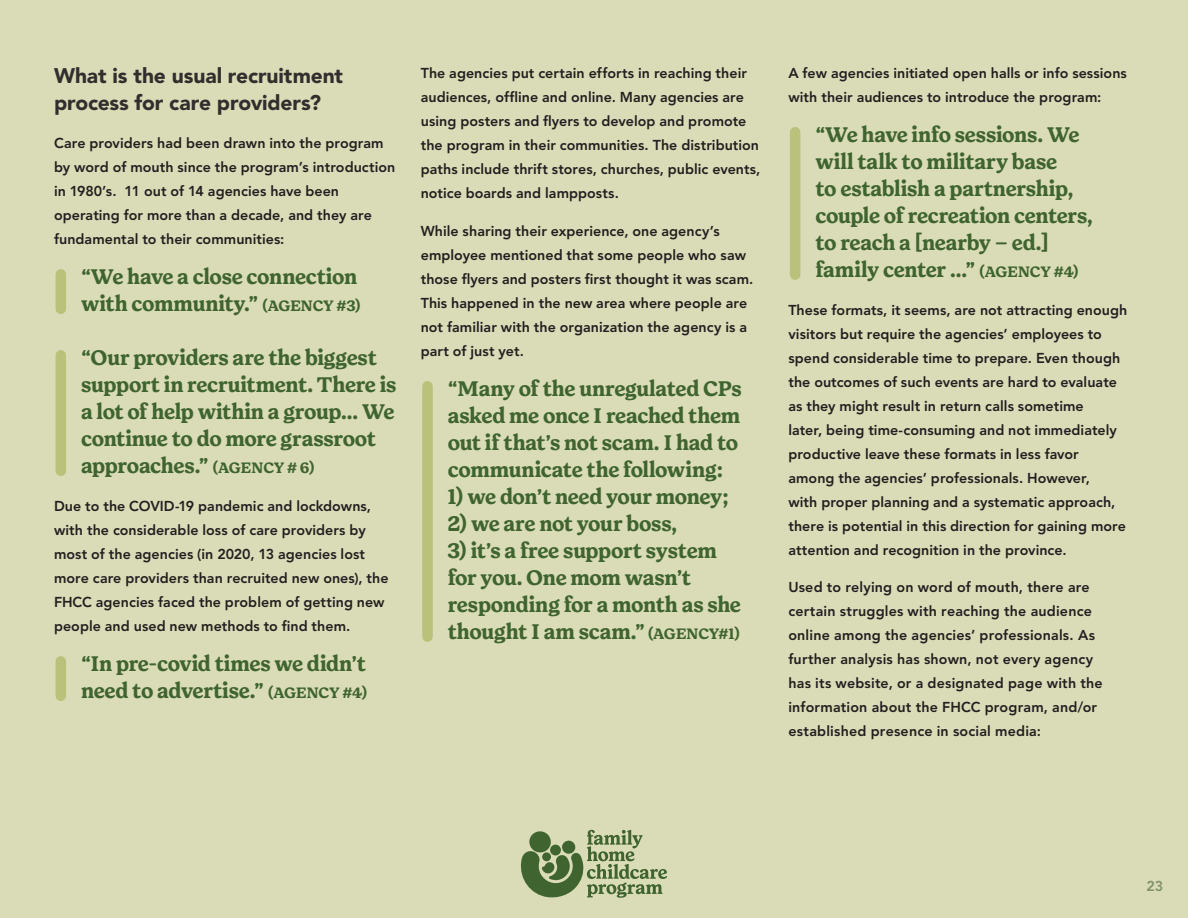
<style>
.page{position:relative;width:1188px;height:918px;background:#dadcb7}
.page>*{position:absolute;margin:0;border:0;box-sizing:border-box;transform-origin:0 0}
.t1{font:700 21px/27px "Forrest";letter-spacing:-.015em;color:#3f642f}
.t2{font:900 21px/27px "Avenir LT Std";letter-spacing:-.005em;color:#322e2e}
.t3{font:800 14.25px/24px "Avenir LT Std";letter-spacing:.005em;color:#221f20}
.t4{font:800 14.25px "Avenir LT Std";color:#80916b}
.s1{font-size:15px}
</style>
<div class="page">
<svg style="left:520px;top:830px;width:147px;height:68px"></svg>
<div style="left:56px;top:274px;width:10px;height:35px;background:#b9c17b"></div>
<div style="left:56px;top:355px;width:10px;height:116px;background:#b9c17b"></div>
<div style="left:56px;top:661px;width:10px;height:35px;background:#b9c17b"></div>
<div style="left:422px;top:386px;width:11px;height:251px;background:#b9c17b"></div>
<div style="left:790px;top:132px;width:10px;height:143px;background:#b9c17b"></div>
<h1 class="t2" style="left:54px;top:62px;width:291px">What is the usual recruitment process for care providers?</h1>
<p class="t3" style="left:54px;top:131px;width:343px">Care providers had been drawn into the program by word of mouth since the program’s introduction in 1980’s. 11 out of 14 agencies have been operating for more than a decade, and they are fundamental to their communities:</p>
<h1 class="t1" style="left:81px;top:264px;width:281px">“We have a close connection with community.” <span class="s1">(AGENCY #3)</span></h1>
<h1 class="t1" style="left:81px;top:345px;width:317px">“Our providers are the biggest support in recruitment. There is a lot of help within a group... We continue to do more grassroot approaches.” <span class="s1">(AGENCY # 6)</span></h1>
<p class="t3" style="left:54px;top:494px;width:336px">Due to the COVID-19 pandemic and lockdowns, with the considerable loss of care providers by most of the agencies (in 2020, 13 agencies lost more care providers than recruited new ones), the FHCC agencies faced the problem of getting new people and used new methods to find them.</p>
<h1 class="t1" style="left:81px;top:651px;width:288px">“In pre-covid times we didn’t need to advertise.” <span class="s1">(AGENCY #4)</span></h1>
<p class="t3" style="left:421px;top:61px;width:341px">The agencies put certain efforts in reaching their audiences, offline and online. Many agencies are using posters and flyers to develop and promote the program in their communities. The distribution paths include thrift stores, churches, public events, notice boards and lampposts.</p>
<p class="t3" style="left:421px;top:219px;width:334px">While sharing their experience, one agency’s employee mentioned that some people who saw those flyers and posters first thought it was scam.<br>This happened in the new area where people are not familiar with the organization the agency is a part of just yet.</p>
<h1 class="t1" style="left:448px;top:376px;width:296px">“Many of the unregulated CPs asked me once I reached them out if that’s not scam. I had to communicate the following:</h1>
<h1 class="t1" style="left:448px;top:484px;width:283px">1) we don’t need your money;</h1>
<h1 class="t1" style="left:448px;top:511px;width:231px">2) we are not your boss,</h1>
<h1 class="t1" style="left:448px;top:538px;width:295px">3) it’s a free support system for you. One mom wasn’t responding for a month as she thought I am scam.” <span class="s1">(AGENCY#1)</span></h1>
<p class="t3" style="left:788px;top:61px;width:340px">A few agencies initiated open halls or info sessions with their audiences to introduce the program:</p>
<h1 class="t1" style="left:815px;top:121px;width:279px">“We have info sessions. We will talk to military base<br>to establish a partnership, couple of recreation centers, to reach a [nearby – ed.] family center ...” <span class="s1">(AGENCY #4)</span></h1>
<p class="t3" style="left:788px;top:298px;width:340px">These formats, it seems, are not attracting enough visitors but require the agencies’ employees to spend considerable time to prepare. Even though the outcomes of such events are hard to evaluate as they might result in return calls sometime<br>later, being time-consuming and not immediately productive leave these formats in less favor among the agencies’ professionals. However,<br>with proper planning and a systematic approach, there is potential in this direction for gaining more attention and recognition in the province.</p>
<p class="t3" style="left:788px;top:575px;width:316px">Used to relying on word of mouth, there are certain struggles with reaching the audience online among the agencies’ professionals. As further analysis has shown, not every agency has its website, or a designated page with the information about the FHCC program, and/or established presence in social media:</p>
<p class="t4" style="left:1147px;top:878px;width:18px">23</p>
</div>
